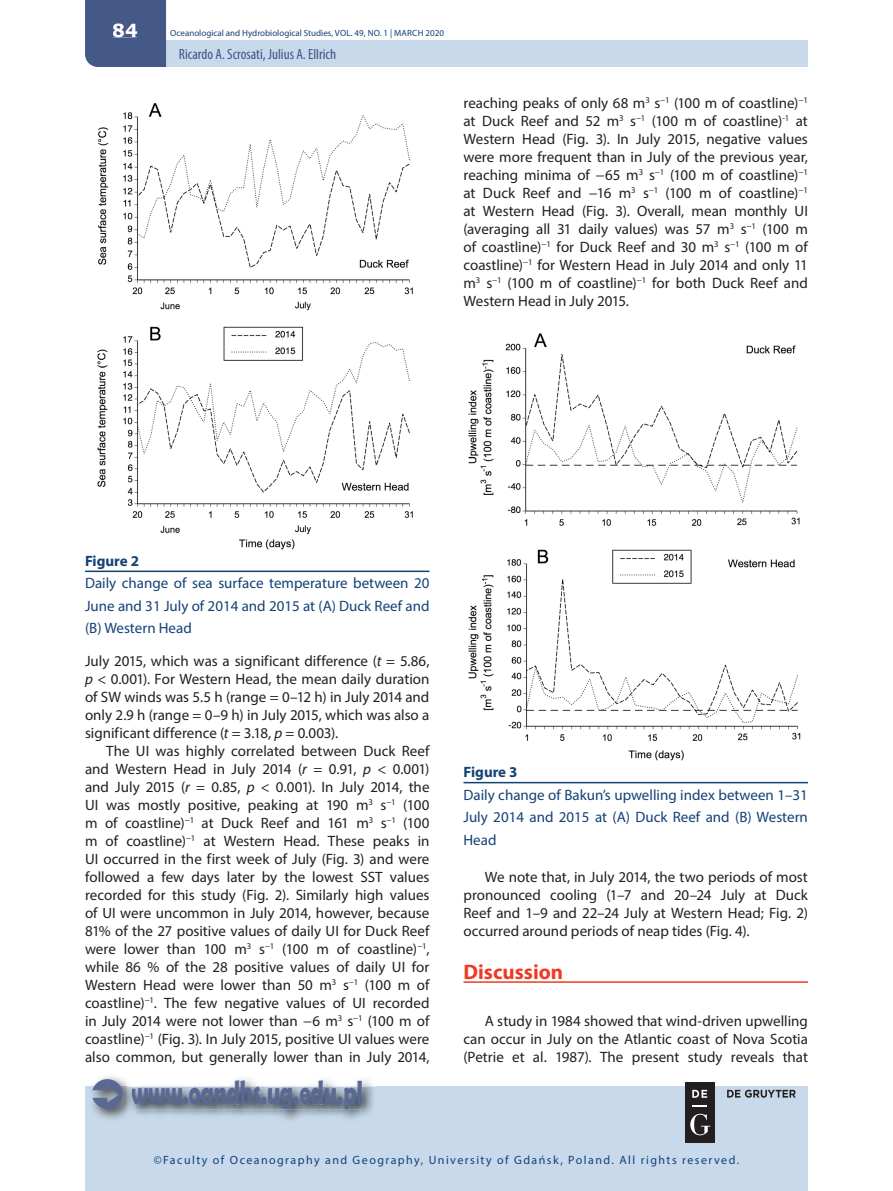
<style>
.page{position:relative;width:893px;height:1191px;background:#fff}
.page>*{position:absolute;margin:0;border:0;box-sizing:border-box;transform-origin:0 0}
.t1{font:700 33.75px "Berlin Sans FB Demi";color:#596994;scale:.67 1}
.t2{font:700 21px "Myriad Pro";color:#ef3a24}
.t3{font:700 18px "Verdana";color:#fff}
.t4{font:15px/18px "Myriad Pro";color:#231f20;text-align:justify}
.t5{font:15px/22.5px "Myriad Pro";color:#144176;text-align:justify}
.t6{font:condensed 15px "Myriad Pro";color:#3d5786}
.t7{font:700 15px "Myriad Pro";color:#144176}
.t8{font:12px "Myriad Pro";letter-spacing:.12em;color:#144176}
.t9{font:9px "Myriad Pro";color:#144176}
.s1{font-style:italic}
</style>
<div class="page">
<div style="left:166px;top:40px;width:642px;height:27px;background:#c8d9eb"></div>
<div style="left:85px;top:1086px;width:723px;height:105px;background:#c8d9eb"></div>
<div style="left:85px;top:0;width:81px;height:67px;background:#455988"></div>
<div style="left:113px;top:24px;width:24px;height:13px;background:#455988"></div>
<img style="left:93px;top:1086px;width:282px;height:34px">
<img style="left:127px;top:1110px;width:9px;height:10px">
<svg style="left:92px;top:1076px;width:270px;height:34px"></svg>
<div style="left:685px;top:1081px;width:30px;height:61px;background:#231f20"></div>
<svg style="left:692px;top:1105px;width:15px;height:1px"></svg>
<svg style="left:692px;top:1089px;width:15px;height:8px"></svg>
<svg style="left:690px;top:1113px;width:20px;height:22px"></svg>
<svg style="left:727px;top:1089px;width:69px;height:8px"></svg>
<hr style="left:463px;top:981px;width:345px;height:1px;background:#ef3a24">
<img style="left:97px;top:103px;width:316px;height:447px">
<hr style="left:85px;top:570px;width:344px;height:2px;background:#144176">
<img style="left:468px;top:333px;width:333px;height:428px">
<hr style="left:463px;top:782px;width:345px;height:1px;background:#144176">
<p class="t3" style="left:112px;top:18px;width:27px">84</p>
<p class="t9" style="left:170px;top:28px;width:275px">Oceanological and Hydrobiological Studies, VOL. 49, NO. 1 | MARCH 2020</p>
<p class="t6" style="left:179px;top:45px;width:159px">Ricardo A. Scrosati, Julius A. Ellrich</p>
<p class="t4" style="left:463px;top:94px;width:346px">reaching peaks of only 68 m<sup>3</sup> s<sup>−1</sup> (100 m of coastline)<sup>−1 </sup>at Duck Reef and 52 m<sup>3</sup> s<sup>−1</sup> (100 m of coastline)<sup>-1</sup> at Western Head (Fig. 3). In July 2015, negative values were more frequent than in July of the previous year, reaching minima of −65 m<sup>3</sup> s<sup>−1</sup> (100 m of coastline)<sup>−1 </sup>at Duck Reef and −16 m<sup>3</sup> s<sup>−1</sup> (100 m of coastline)<sup>−1 </sup>at Western Head (Fig. 3). Overall, mean monthly UI (averaging all 31 daily values) was 57 m<sup>3</sup> s<sup>−1</sup> (100 m of coastline)<sup>−1</sup> for Duck Reef and 30 m<sup>3</sup> s<sup>−1</sup> (100 m of coastline)<sup>−1</sup> for Western Head in July 2014 and only 11 m<sup>3</sup> s<sup>−1</sup> (100 m of coastline)<sup>−1</sup> for both Duck Reef and Western Head in July 2015.</p>
<p class="t7" style="left:85px;top:551px;width:56px">Figure 2</p>
<p class="t5" style="left:85px;top:571px;width:346px">Daily change of sea surface temperature between 20<br>June and 31 July of 2014 and 2015 at (A) Duck Reef and (B) Western Head</p>
<p class="t4" style="left:85px;top:652px;width:346px">July 2015, which was a significant difference (<span class="s1">t</span> = 5.86, <span class="s1">p</span> &lt; 0.001). For Western Head, the mean daily duration of SW winds was 5.5 h (range = 0–12 h) in July 2014 and only 2.9 h (range = 0–9 h) in July 2015, which was also a significant difference (<span class="s1">t</span> = 3.18, <span class="s1">p</span> = 0.003).</p>
<p class="t4" style="left:85px;top:742px;width:346px;text-indent:21px">The UI was highly correlated between Duck Reef and Western Head in July 2014 (<span class="s1">r</span> = 0.91, <span class="s1">p</span> &lt; 0.001) and July 2015 (<span class="s1">r</span> = 0.85, <span class="s1">p</span> &lt; 0.001). In July 2014, the UI was mostly positive, peaking at 190 m<sup>3</sup> s<sup>−1</sup> (100 m of coastline)<sup>−1</sup> at Duck Reef and 161 m<sup>3</sup> s<sup>−1</sup> (100 m of coastline)<sup>−1</sup> at Western Head. These peaks in UI occurred in the first week of July (Fig. 3) and were followed a few days later by the lowest SST values recorded for this study (Fig. 2). Similarly high values of UI were uncommon in July 2014, however, because 81% of the 27 positive values of daily UI for Duck Reef were lower than 100 m<sup>3</sup> s<sup>−1</sup> (100 m of coastline)<sup>−1</sup>, while 86 % of the 28 positive values of daily UI for Western Head were lower than 50 m<sup>3</sup> s<sup>−1</sup> (100 m of coastline)<sup>−1</sup>. The few negative values of UI recorded in July 2014 were not lower than −6 m<sup>3</sup> s<sup>−1</sup> (100 m of coastline)<sup>−1</sup> (Fig. 3). In July 2015, positive UI values were also common, but generally lower than in July 2014,</p>
<h1 class="t1" style="left:131px;top:1073px;width:347px">www.oandhs.ug.edu.pl</h1>
<p class="t7" style="left:463px;top:762px;width:56px">Figure 3</p>
<p class="t5" style="left:463px;top:783px;width:346px">Daily change of Bakun’s upwelling index between 1–31<br>July 2014 and 2015 at (A) Duck Reef and (B) Western Head</p>
<p class="t4" style="left:463px;top:868px;width:346px;text-indent:21px">We note that, in July 2014, the two periods of most pronounced cooling (1–7 and 20–24 July at Duck Reef and 1–9 and 22–24 July at Western Head; Fig. 2) occurred around periods of neap tides (Fig. 4).</p>
<h2 class="t2" style="left:463px;top:957px;width:101px">Discussion</h2>
<p class="t4" style="left:463px;top:1012px;width:346px;text-indent:21px">A study in 1984 showed that wind-driven upwelling can occur in July on the Atlantic coast of Nova Scotia (Petrie et al. 1987). The present study reveals that</p>
<p class="t8" style="left:154px;top:1152px;width:587px">©Faculty of Oceanography and Geography, University of Gdańsk, Poland. All rights reserved.</p>
</div>
